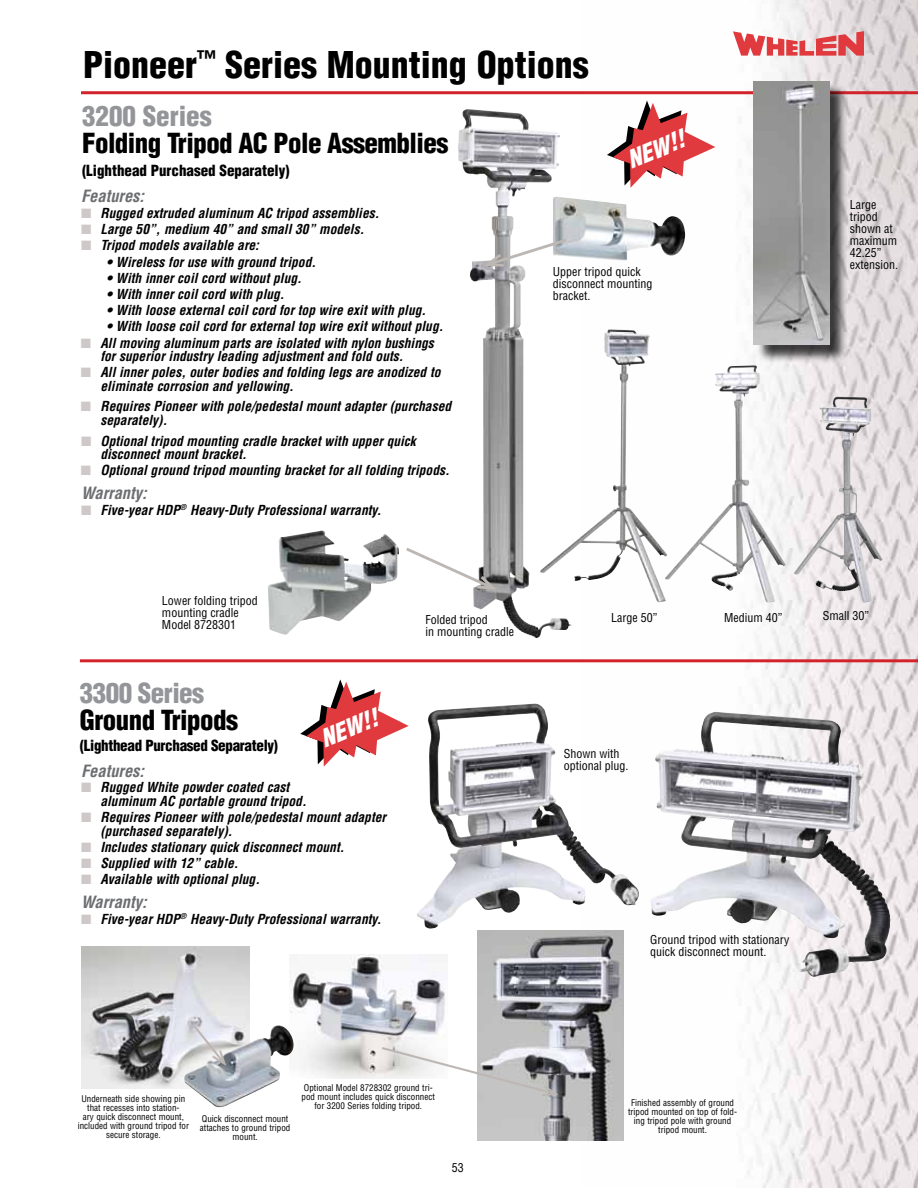
<style>
.page{position:relative;width:918px;height:1188px;background:#fff}
.page>*{position:absolute;margin:0;border:0;box-sizing:border-box;transform-origin:0 0}
.t1{font:900 condensed 36px "Helvetica";color:#000}
.t2{font:900 condensed 27px "Helvetica";letter-spacing:-.02em;color:#000}
.t3{font:900 condensed 27px "Helvetica";letter-spacing:-.01em;color:#939598}
.t4{font:italic 900 condensed 24px "Helvetica";color:#fff}
.t5{font:italic 700 condensed 16.5px "Helvetica";color:#6d6e71}
.t6{font:900 condensed 15px "Helvetica";letter-spacing:-.01em;color:#000}
.t7{font:italic 700 condensed 13.5px/13.5px "Helvetica";color:#000}
.t8{font:condensed 12px/12px "Helvetica";color:#000}
.t9{font:condensed 9px/9px "Helvetica";color:#000;text-align:center}
.s1{color:#cec9c8}
</style>
<div class="page">
<img style="left:580px;top:0;width:338px;height:1188px">
<svg style="left:733px;top:31px;width:131px;height:25px"></svg>
<svg style="left:607px;top:101px;width:108px;height:87px"></svg>
<svg style="left:300px;top:679px;width:109px;height:88px"></svg>
<img style="left:458px;top:109px;width:114px;height:529px">
<img style="left:268px;top:530px;width:131px;height:105px">
<svg style="left:406px;top:545px;width:95px;height:47px"></svg>
<img style="left:553px;top:197px;width:132px;height:64px">
<svg style="left:480px;top:237px;width:90px;height:31px"></svg>
<img style="left:417px;top:706px;width:222px;height:223px">
<img style="left:650px;top:721px;width:221px;height:219px">
<img style="left:477px;top:930px;width:147px;height:211px">
<img style="left:289px;top:954px;width:156px;height:125px">
<img style="left:81px;top:947px;width:168px;height:142px">
<img style="left:183px;top:1025px;width:112px;height:82px">
<svg style="left:379px;top:1045px;width:183px;height:52px"></svg>
<svg style="left:192px;top:1024px;width:36px;height:44px;background:#d3d4d7"></svg>
<img style="left:540px;top:331px;width:127px;height:271px">
<img style="left:665px;top:366px;width:72px;height:225px">
<img style="left:794px;top:398px;width:62px;height:194px">
<hr style="left:81px;top:91px;width:837px;height:3px;background:#d2232a">
<hr style="left:80px;top:659px;width:838px;height:3px;background:#d2232a">
<div style="left:756px;top:83px;width:92px;height:281px;background:#000;opacity:.75"></div>
<img style="left:754px;top:81px;width:75px;height:264px">
<h1 class="t1" style="left:83px;top:42px;width:507px">Pioneer<sup>™</sup> Series Mounting Options</h1>
<h2 class="t3" style="left:82px;top:99px;width:131px">3200 Series</h2>
<h2 class="t2" style="left:82px;top:126px;width:368px">Folding Tripod AC Pole Assemblies</h2>
<p class="t6" style="left:82px;top:161px;width:209px">(Lighthead Purchased Separately)</p>
<p class="t5" style="left:81px;top:186px;width:65px">Features:</p>
<p class="t7" style="left:81px;top:206px;width:300px"><span class="s1">■</span> Rugged extruded aluminum AC tripod assemblies.</p>
<p class="t7" style="left:81px;top:222px;width:285px"><span class="s1">■</span> Large 50”, medium 40” and small 30” models.</p>
<p class="t7" style="left:81px;top:239px;width:180px"><span class="s1">■</span> Tripod models available are:</p>
<p class="t7" style="left:107px;top:255px;width:211px">• Wireless for use with ground tripod.</p>
<p class="t7" style="left:107px;top:271px;width:197px">• With inner coil cord without plug.</p>
<p class="t7" style="left:107px;top:287px;width:179px">• With inner coil cord with plug.</p>
<p class="t7" style="left:107px;top:303px;width:321px">• With loose external coil cord for top wire exit with plug.</p>
<p class="t7" style="left:107px;top:320px;width:338px">• With loose coil cord for external top wire exit without plug.</p>
<p class="t7" style="left:100px;top:336px;width:335px;text-indent:-19px"><span class="s1">■</span> All moving aluminum parts are isolated with nylon bushings for superior industry leading adjustment and fold outs.</p>
<p class="t7" style="left:100px;top:365px;width:342px;text-indent:-19px"><span class="s1">■</span> All inner poles, outer bodies and folding legs are anodized to eliminate corrosion and yellowing.</p>
<p class="t7" style="left:100px;top:400px;width:352px;text-indent:-19px"><span class="s1">■</span> Requires Pioneer with pole/pedestal mount adapter (purchased separately).</p>
<p class="t7" style="left:100px;top:434px;width:317px;text-indent:-19px"><span class="s1">■</span> Optional tripod mounting cradle bracket with upper quick disconnect mount bracket.</p>
<p class="t7" style="left:81px;top:464px;width:370px"><span class="s1">■</span> Optional ground tripod mounting bracket for all folding tripods.</p>
<p class="t5" style="left:81px;top:483px;width:67px">Warranty:</p>
<p class="t7" style="left:81px;top:503px;width:302px"><span class="s1">■</span> Five-year HDP<sup>®</sup> Heavy-Duty Professional warranty.</p>
<p class="t8" style="left:162px;top:594px;width:97px">Lower folding tripod mounting cradle<br>Model 8728301</p>
<h2 class="t3" style="left:80px;top:676px;width:126px">3300 Series</h2>
<h2 class="t2" style="left:80px;top:703px;width:160px">Ground Tripods</h2>
<p class="t6" style="left:80px;top:736px;width:200px">(Lighthead Purchased Separately)</p>
<p class="t5" style="left:81px;top:760px;width:65px">Features:</p>
<p class="t7" style="left:100px;top:781px;width:208px;text-indent:-19px"><span class="s1">■</span> Rugged White powder coated cast aluminum AC portable ground tripod.</p>
<p class="t7" style="left:100px;top:810px;width:287px;text-indent:-19px"><span class="s1">■</span> Requires Pioneer with pole/pedestal mount adapter (purchased separately).</p>
<p class="t7" style="left:81px;top:840px;width:265px"><span class="s1">■</span> Includes stationary quick disconnect mount.</p>
<p class="t7" style="left:81px;top:856px;width:159px"><span class="s1">■</span> Supplied with 12” cable.</p>
<p class="t7" style="left:81px;top:873px;width:180px"><span class="s1">■</span> Available with optional plug.</p>
<p class="t5" style="left:81px;top:892px;width:67px">Warranty:</p>
<p class="t7" style="left:81px;top:912px;width:302px"><span class="s1">■</span> Five-year HDP<sup>®</sup> Heavy-Duty Professional warranty.</p>
<h3 class="t4" style="left:315px;top:726px;width:61px;rotate:-23deg">NEW!!</h3>
<p class="t8" style="left:426px;top:614px;width:90px">Folded tripod<br>in mounting cradle</p>
<h3 class="t4" style="left:622px;top:147px;width:61px;rotate:-23deg">NEW!!</h3>
<p class="t8" style="left:553px;top:266px;width:101px">Upper tripod quick disconnect mounting bracket.</p>
<p class="t8" style="left:611px;top:612px;width:48px">Large 50”</p>
<p class="t8" style="left:724px;top:612px;width:60px">Medium 40”</p>
<p class="t8" style="left:564px;top:748px;width:66px">Shown with optional plug.</p>
<p class="t8" style="left:650px;top:933px;width:141px">Ground tripod with stationary quick disconnect mount.</p>
<p class="t8" style="left:850px;top:199px;width:50px">Large tripod shown at maximum<br>42.25” extension.</p>
<p class="t8" style="left:823px;top:609px;width:48px">Small 30”</p>
<p class="t9" style="left:302px;top:1083px;width:135px">Optional Model 8728302 ground tri&shy;pod mount includes quick disconnect for 3200 Series folding tripod.</p>
<p class="t9" style="left:78px;top:1094px;width:113px">Underneath side showing pin that recesses into station-<br>ary quick disconnect mount, included with ground tripod for secure storage.</p>
<p class="t9" style="left:628px;top:1098px;width:110px">Finished assembly of ground tripod mounted on top of fold&shy;ing tripod pole with ground tripod mount.</p>
<p class="t9" style="left:200px;top:1114px;width:92px">Quick disconnect mount attaches to ground tripod mount.</p>
<p class="t8" style="left:452px;top:1161px;width:13px">53</p>
</div>
